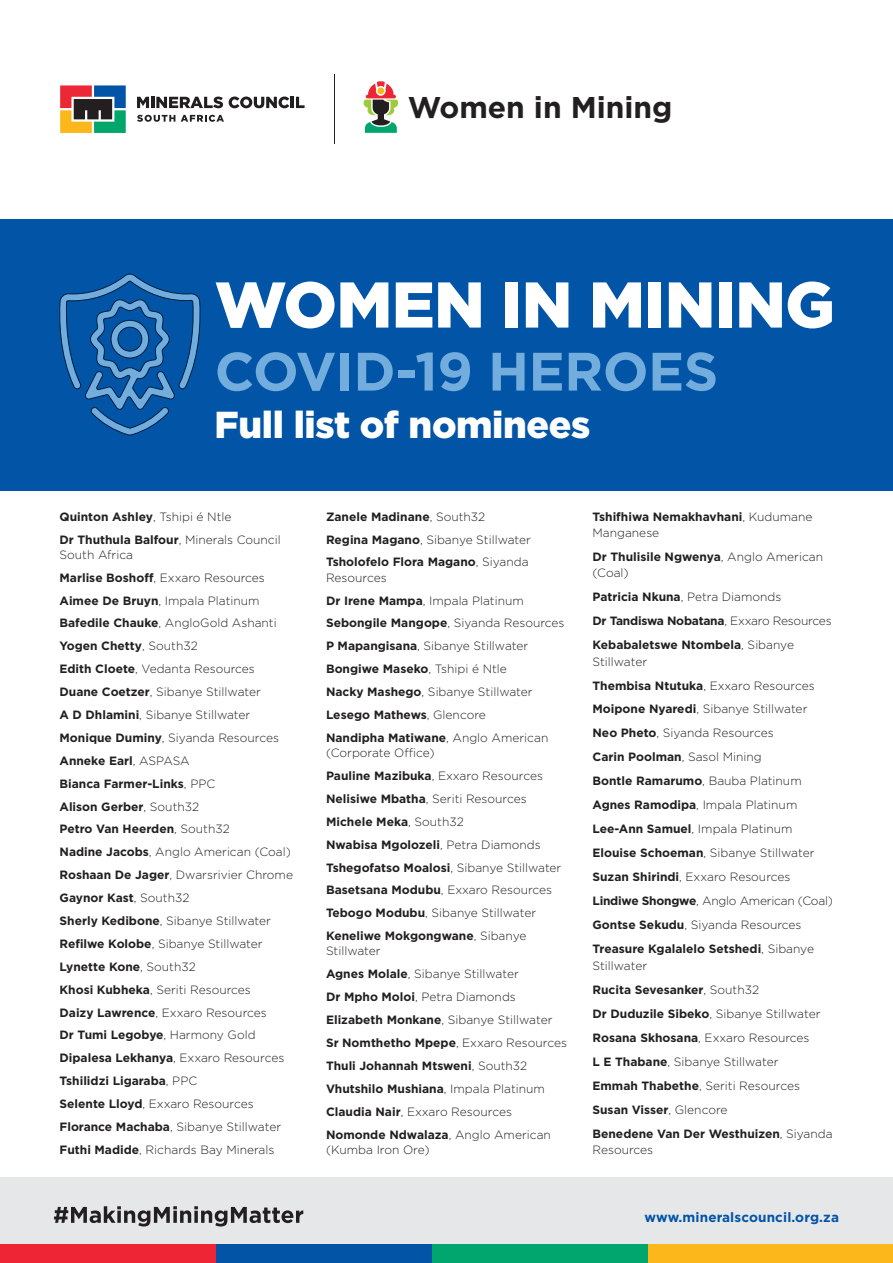
<style>
.page{position:relative;width:893px;height:1263px;background:#fff}
.page>*{position:absolute;margin:0;border:0;box-sizing:border-box;transform-origin:0 0}
.Intro_copy_2017{font:900 64.5px "Gotham";letter-spacing:-.01em;color:#fff}
.Intro_copy_2017-2{font:700 54px "Gotham";letter-spacing:-.01em;color:#72addd}
.Intro_copy_2017-3{font:900 37.5px "Gotham";letter-spacing:-.01em;color:#fff}
.t1{font:700 30px "Gotham";color:#231f20}
.t2{font:700 13.5px "Gotham";letter-spacing:.01em;color:#0154a6}
.t3{font:300 12px/15.3px "Gotham";color:#231f20}
.t4{font:700 12px/16.4px "Gotham";color:#231f20}
.t5{font:700 12px "Gotham";letter-spacing:-.02em;color:#231f20}
.t6{font:300 12px "Gotham";letter-spacing:-.02em;color:#231f20}
.s1{font-weight:300}
.s2{font-weight:700}
</style>
<div class="page">
<div style="left:0;top:219px;width:893px;height:271px;background:#0154a6"></div>
<svg style="left:59px;top:274px;width:142px;height:161px"></svg>
<svg style="left:60px;top:85px;width:66px;height:48px;background:#7a7664"></svg>
<svg style="left:137px;top:97px;width:86px;height:11px"></svg>
<svg style="left:229px;top:97px;width:76px;height:11px"></svg>
<svg style="left:137px;top:115px;width:38px;height:7px"></svg>
<svg style="left:181px;top:115px;width:43px;height:7px"></svg>
<hr style="left:334px;top:74px;width:1px;height:70px;background:#231f20">
<svg style="left:363px;top:81px;width:35px;height:52px"></svg>
<div style="left:0;top:1178px;width:893px;height:85px;background:#e6e7e9"></div>
<svg style="left:54px;top:1206px;width:249px;height:20px"></svg>
<div style="left:0;top:1244px;width:216px;height:19px;background:#ee2534"></div>
<div style="left:216px;top:1244px;width:216px;height:19px;background:#0154a6"></div>
<div style="left:432px;top:1244px;width:216px;height:19px;background:#00a66e"></div>
<div style="left:648px;top:1244px;width:245px;height:19px;background:#fcb81b"></div>
<p class="t1" style="left:408px;top:88px;width:266px">Women in Mining</p>
<p class="Intro_copy_2017" style="left:215px;top:260px;width:622px">WOMEN IN MINING</p>
<p class="Intro_copy_2017-2" style="left:215px;top:336px;width:505px">COVID-19 HEROES</p>
<p class="Intro_copy_2017-3" style="left:215px;top:399px;width:377px">Full list of nominees</p>
<p class="t4" style="left:60px;top:508px;width:173px">Quinton Ashley<span class="s1">, Tshipi é Ntle</span></p>
<p class="t3" style="left:60px;top:531px;width:223px"><span class="s2">Dr Thuthula Balfour</span>, Minerals Council<br>South Africa</p>
<p class="t3" style="left:60px;top:569px;width:207px"><span class="s2">Marlise Boshoff</span>, Exxaro Resources</p>
<p class="t3" style="left:60px;top:592px;width:202px"><span class="s2">Aimee De Bruyn</span>, Impala Platinum</p>
<p class="t3" style="left:60px;top:615px;width:219px"><span class="s2">Bafedile Chauke</span>, AngloGold Ashanti</p>
<p class="t4" style="left:60px;top:638px;width:140px">Yogen Chetty<span class="s1">, South32</span></p>
<p class="t3" style="left:60px;top:661px;width:197px"><span class="s2">Edith Cloete</span>, Vedanta Resources</p>
<p class="t3" style="left:60px;top:684px;width:203px"><span class="s2">Duane Coetzer</span>, Sibanye Stillwater</p>
<p class="t3" style="left:60px;top:707px;width:192px"><span class="s2">A D Dhlamini</span>, Sibanye Stillwater</p>
<p class="t3" style="left:60px;top:730px;width:221px"><span class="s2">Monique Duminy</span>, Siyanda Resources</p>
<p class="t4" style="left:60px;top:752px;width:132px">Anneke Earl<span class="s1">, ASPASA</span></p>
<p class="t4" style="left:60px;top:775px;width:157px">Bianca Farmer-Links<span class="s1">, PPC</span></p>
<p class="t4" style="left:60px;top:798px;width:141px">Alison Gerber<span class="s1">, South32</span></p>
<p class="t4" style="left:60px;top:821px;width:172px">Petro Van Heerden<span class="s1">, South32</span></p>
<p class="t3" style="left:60px;top:844px;width:233px"><span class="s2">Nadine Jacobs</span>, Anglo American (Coal)</p>
<p class="t3" style="left:60px;top:867px;width:235px"><span class="s2">Roshaan De Jager</span>, Dwarsrivier Chrome</p>
<p class="t4" style="left:60px;top:889px;width:131px">Gaynor Kast<span class="s1">, South32</span></p>
<p class="t3" style="left:60px;top:913px;width:213px"><span class="s2">Sherly Kedibone</span>, Sibanye Stillwater</p>
<p class="t3" style="left:60px;top:936px;width:205px"><span class="s2">Refilwe Kolobe</span>, Sibanye Stillwater</p>
<p class="t4" style="left:60px;top:958px;width:138px">Lynette Kone<span class="s1">, South32</span></p>
<p class="t3" style="left:60px;top:981px;width:193px"><span class="s2">Khosi Kubheka</span>, Seriti Resources</p>
<p class="t3" style="left:60px;top:1004px;width:209px"><span class="s2">Daizy Lawrence</span>, Exxaro Resources</p>
<p class="t4" style="left:60px;top:1027px;width:198px">Dr Tumi Legobye<span class="s1">, Harmony Gold</span></p>
<p class="t4" style="left:60px;top:1050px;width:226px">Dipalesa Lekhanya<span class="s1">, Exxaro Resources</span></p>
<p class="t4" style="left:60px;top:1073px;width:139px">Tshilidzi Ligaraba<span class="s1">, PPC</span></p>
<p class="t3" style="left:60px;top:1096px;width:196px"><span class="s2">Selente Lloyd</span>, Exxaro Resources</p>
<p class="t3" style="left:60px;top:1119px;width:223px"><span class="s2">Florance Machaba</span>, Sibanye Stillwater</p>
<p class="t3" style="left:60px;top:1141px;width:216px"><span class="s2">Futhi Madide</span>, Richards Bay Minerals</p>
<p class="t4" style="left:326px;top:508px;width:161px">Zanele Madinane<span class="s1">, South32</span></p>
<p class="t3" style="left:326px;top:531px;width:207px"><span class="s2">Regina Magano</span>, Sibanye Stillwater</p>
<p class="t4" style="left:326px;top:554px;width:204px;line-height:15.3px">Tsholofelo Flora Magano<span class="s1">, Siyanda<br>Resources</span></p>
<p class="t3" style="left:326px;top:592px;width:199px"><span class="s2">Dr Irene Mampa</span>, Impala Platinum</p>
<p class="t3" style="left:326px;top:615px;width:240px"><span class="s2">Sebongile Mangope</span>, Siyanda Resources</p>
<p class="t3" style="left:326px;top:638px;width:204px"><span class="s2">P Mapangisana</span>, Sibanye Stillwater</p>
<p class="t4" style="left:326px;top:661px;width:182px">Bongiwe Maseko<span class="s1">, Tshipi é Ntle</span></p>
<p class="t3" style="left:326px;top:684px;width:208px"><span class="s2">Nacky Mashego</span>, Sibanye Stillwater</p>
<p class="t4" style="left:326px;top:706px;width:161px">Lesego Mathews<span class="s1">, Glencore</span></p>
<p class="t3" style="left:326px;top:730px;width:224px"><span class="s2">Nandipha Matiwane</span>, Anglo American (Corporate Office)</p>
<p class="t3" style="left:326px;top:768px;width:218px"><span class="s2">Pauline Mazibuka</span>, Exxaro Resources</p>
<p class="t3" style="left:326px;top:791px;width:202px"><span class="s2">Nelisiwe Mbatha</span>, Seriti Resources</p>
<p class="t4" style="left:326px;top:813px;width:139px">Michele Meka<span class="s1">, South32</span></p>
<p class="t4" style="left:326px;top:836px;width:216px">Nwabisa Mgolozeli<span class="s1">, Petra Diamonds</span></p>
<p class="t4" style="left:326px;top:859px;width:237px">Tshegofatso Moalosi<span class="s1">, Sibanye Stillwater</span></p>
<p class="t3" style="left:326px;top:882px;width:228px"><span class="s2">Basetsana Modubu</span>, Exxaro Resources</p>
<p class="t3" style="left:326px;top:905px;width:212px"><span class="s2">Tebogo Modubu</span>, Sibanye Stillwater</p>
<p class="t4" style="left:326px;top:928px;width:202px;line-height:15.3px">Keneliwe Mokgongwane<span class="s1">, Sibanye<br>Stillwater</span></p>
<p class="t3" style="left:326px;top:966px;width:194px"><span class="s2">Agnes Molale</span>, Sibanye Stillwater</p>
<p class="t3" style="left:326px;top:989px;width:191px"><span class="s2">Dr Mpho Moloi</span>, Petra Diamonds</p>
<p class="t3" style="left:326px;top:1012px;width:228px"><span class="s2">Elizabeth Monkane</span>, Sibanye Stillwater</p>
<p class="t4" style="left:326px;top:1034px;width:242px">Sr Nomthetho Mpepe<span class="s1">, Exxaro Resources</span></p>
<p class="t4" style="left:326px;top:1057px;width:203px">Thuli Johannah Mtsweni<span class="s1">, South32</span></p>
<p class="t4" style="left:326px;top:1080px;width:220px">Vhutshilo Mushiana<span class="s1">, Impala Platinum</span></p>
<p class="t3" style="left:326px;top:1103px;width:187px"><span class="s2">Claudia Nair</span>, Exxaro Resources</p>
<p class="t3" style="left:326px;top:1126px;width:226px"><span class="s2">Nomonde Ndwalaza</span>, Anglo American (Kumba Iron Ore)</p>
<p class="t4" style="left:592px;top:508px;width:221px">Tshifhiwa Nemakhavhani<span class="s1">, Kudumane<br>Manganese</span></p>
<p class="t3" style="left:592px;top:548px;width:232px;line-height:16.4px"><span class="s2">Dr Thulisile Ngwenya</span>, Anglo American (Coal)</p>
<p class="t3" style="left:592px;top:589px;width:190px"><span class="s2">Patricia Nkuna</span>, Petra Diamonds</p>
<p class="t5" style="left:592px;top:613px;width:241px">Dr Tandiswa Nobatana<span class="s1">, Exxaro Resources</span></p>
<p class="t4" style="left:592px;top:637px;width:203px">Kebabaletswe Ntombela<span class="s1">, Sibanye<br>Stillwater</span></p>
<p class="t3" style="left:592px;top:677px;width:224px"><span class="s2">Thembisa Ntutuka</span>, Exxaro Resources</p>
<p class="t3" style="left:592px;top:701px;width:216px"><span class="s2">Moipone Nyaredi</span>, Sibanye Stillwater</p>
<p class="t3" style="left:592px;top:725px;width:183px"><span class="s2">Neo Pheto</span>, Siyanda Resources</p>
<p class="t4" style="left:592px;top:749px;width:171px">Carin Poolman<span class="s1">, Sasol Mining</span></p>
<p class="t4" style="left:592px;top:773px;width:211px">Bontle Ramarumo<span class="s1">, Bauba Platinum</span></p>
<p class="t3" style="left:592px;top:797px;width:206px"><span class="s2">Agnes Ramodipa</span>, Impala Platinum</p>
<p class="t3" style="left:592px;top:821px;width:202px"><span class="s2">Lee-Ann Samuel</span>, Impala Platinum</p>
<p class="t3" style="left:592px;top:845px;width:224px"><span class="s2">Elouise Schoeman</span>, Sibanye Stillwater</p>
<p class="t3" style="left:592px;top:869px;width:199px"><span class="s2">Suzan Shirindi</span>, Exxaro Resources</p>
<p class="t6" style="left:592px;top:893px;width:242px"><span class="s2">Lindiwe Shongwe</span>, Anglo American (Coal)</p>
<p class="t3" style="left:592px;top:917px;width:211px"><span class="s2">Gontse Sekudu</span>, Siyanda Resources</p>
<p class="t4" style="left:592px;top:941px;width:223px">Treasure Kgalalelo Setshedi<span class="s1">, Sibanye<br>Stillwater</span></p>
<p class="t4" style="left:592px;top:981px;width:168px">Rucita Sevesanker<span class="s1">, South32</span></p>
<p class="t3" style="left:592px;top:1005px;width:229px"><span class="s2">Dr Duduzile Sibeko</span>, Sibanye Stillwater</p>
<p class="t3" style="left:592px;top:1029px;width:219px"><span class="s2">Rosana Skhosana</span>, Exxaro Resources</p>
<p class="t3" style="left:592px;top:1053px;width:188px"><span class="s2">L E Thabane</span>, Sibanye Stillwater</p>
<p class="t3" style="left:592px;top:1077px;width:209px"><span class="s2">Emmah Thabethe</span>, Seriti Resources</p>
<p class="t4" style="left:592px;top:1101px;width:137px">Susan Visser<span class="s1">, Glencore</span></p>
<p class="t4" style="left:592px;top:1125px;width:242px">Benedene Van Der Westhuizen<span class="s1">, Siyanda<br>Resources</span></p>
<p class="t2" style="left:645px;top:1208px;width:196px">www.mineralscouncil.org.za</p>
</div>
